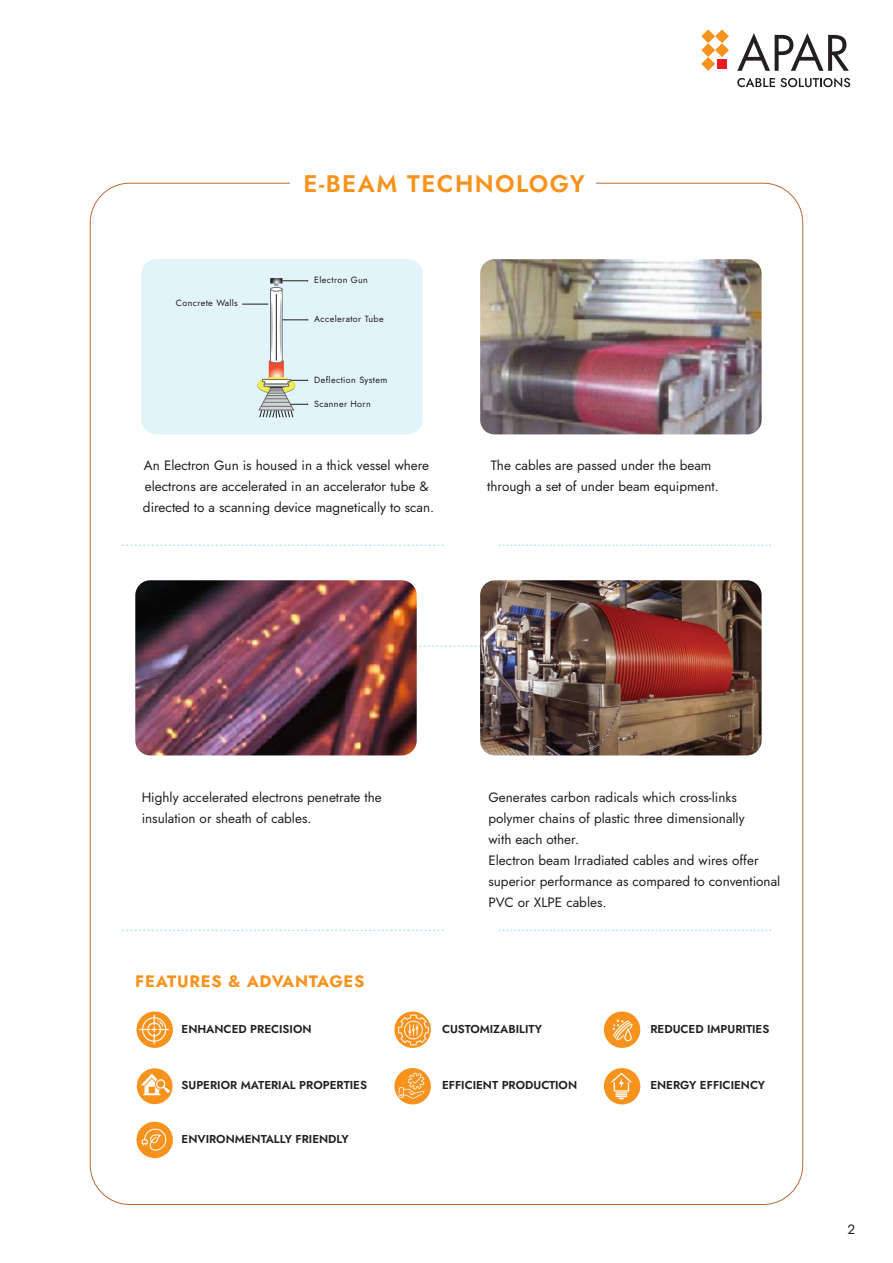
<style>
.page{position:relative;width:893px;height:1263px;background:#fff}
.page>*{position:absolute;margin:0;border:0;box-sizing:border-box;transform-origin:0 0}
.t1{font:600 24px "Jost";letter-spacing:.06em;color:#f7931d}
.t2{font:700 16.5px "Jost";letter-spacing:.04em;color:#f7931d}
.t3{font:13.5px/21px "Jost";color:#231f20}
.t4{font:600 11.55px "Jost";color:#231f20}
.t5{font:9px "Jost";letter-spacing:.04em;color:#231f20}
</style>
<div class="page">
<svg style="left:737px;top:33px;width:112px;height:38px"></svg>
<svg style="left:737px;top:78px;width:113px;height:9px"></svg>
<svg style="left:701px;top:29px;width:28px;height:42px"></svg>
<svg style="left:122px;top:545px;width:322px;height:1px"></svg>
<svg style="left:419px;top:646px;width:61px;height:1px"></svg>
<div style="left:141px;top:259px;width:282px;height:175px;background:#e1f4fa;border-radius:15px"></div>
<svg style="left:242px;top:278px;width:66px;height:140px"></svg>
<svg style="left:499px;top:545px;width:272px;height:1px"></svg>
<img style="left:480px;top:259px;width:282px;height:175px">
<svg style="left:122px;top:930px;width:322px;height:1px"></svg>
<img style="left:135px;top:580px;width:282px;height:175px">
<img style="left:480px;top:580px;width:282px;height:175px">
<svg style="left:499px;top:930px;width:272px;height:1px"></svg>
<svg style="left:136px;top:1011px;width:37px;height:37px"></svg>
<img style="left:138px;top:1014px;width:33px;height:32px">
<svg style="left:394px;top:1011px;width:37px;height:37px"></svg>
<img style="left:397px;top:1013px;width:32px;height:33px">
<svg style="left:604px;top:1011px;width:37px;height:37px"></svg>
<img style="left:611px;top:1017px;width:22px;height:25px">
<div style="left:137px;top:1068px;width:36px;height:36px;background:#f7931d;border-radius:50%"></div>
<img style="left:141px;top:1074px;width:29px;height:22px">
<div style="left:394px;top:1068px;width:37px;height:36px;background:#f7931d;border-radius:50%"></div>
<img style="left:397px;top:1071px;width:29px;height:28px">
<div style="left:604px;top:1068px;width:36px;height:36px;background:#f7931d;border-radius:50%"></div>
<img style="left:611px;top:1072px;width:21px;height:29px">
<div style="left:136px;top:1122px;width:37px;height:36px;background:#f7931d;border-radius:50%"></div>
<img style="left:142px;top:1128px;width:24px;height:22px">
<h1 class="t1" style="left:303px;top:167px;width:283px">E-BEAM TECHNOLOGY</h1>
<p class="t5" style="left:176px;top:296px;width:63px">Concrete Walls</p>
<p class="t5" style="left:314px;top:274px;width:55px">Electron Gun</p>
<p class="t5" style="left:314px;top:313px;width:71px">Accelerator Tube</p>
<p class="t5" style="left:314px;top:374px;width:75px">Deflection System</p>
<p class="t5" style="left:314px;top:398px;width:58px">Scanner Horn</p>
<p class="t3" style="left:143px;top:455px;width:293px">An Electron Gun is housed in a thick vessel where electrons are accelerated in an accelerator tube &amp; directed to a scanning device magnetically to scan.</p>
<p class="t3" style="left:487px;top:455px;width:233px">The cables are passed under the beam through a set of under beam equipment.</p>
<p class="t3" style="left:142px;top:787px;width:242px">Highly accelerated electrons penetrate the insulation or sheath of cables.</p>
<p class="t3" style="left:488px;top:787px;width:293px">Generates carbon radicals which cross-links polymer chains of plastic three dimensionally<br>with each other.<br>Electron beam Irradiated cables and wires offer superior performance as compared to conventional PVC or XLPE cables.</p>
<p class="t2" style="left:135px;top:970px;width:231px">FEATURES &amp; ADVANTAGES</p>
<p class="t4" style="left:182px;top:1021px;width:131px">ENHANCED PRECISION</p>
<p class="t4" style="left:442px;top:1021px;width:102px">CUSTOMIZABILITY</p>
<p class="t4" style="left:650px;top:1021px;width:120px">REDUCED IMPURITIES</p>
<p class="t4" style="left:182px;top:1077px;width:187px">SUPERIOR MATERIAL PROPERTIES</p>
<p class="t4" style="left:442px;top:1077px;width:137px">EFFICIENT PRODUCTION</p>
<p class="t4" style="left:650px;top:1077px;width:116px">ENERGY EFFICIENCY</p>
<p class="t4" style="left:182px;top:1131px;width:169px">ENVIRONMENTALLY FRIENDLY</p>
<p class="t3" style="left:847px;top:1219px;width:9px">2</p>
</div>
